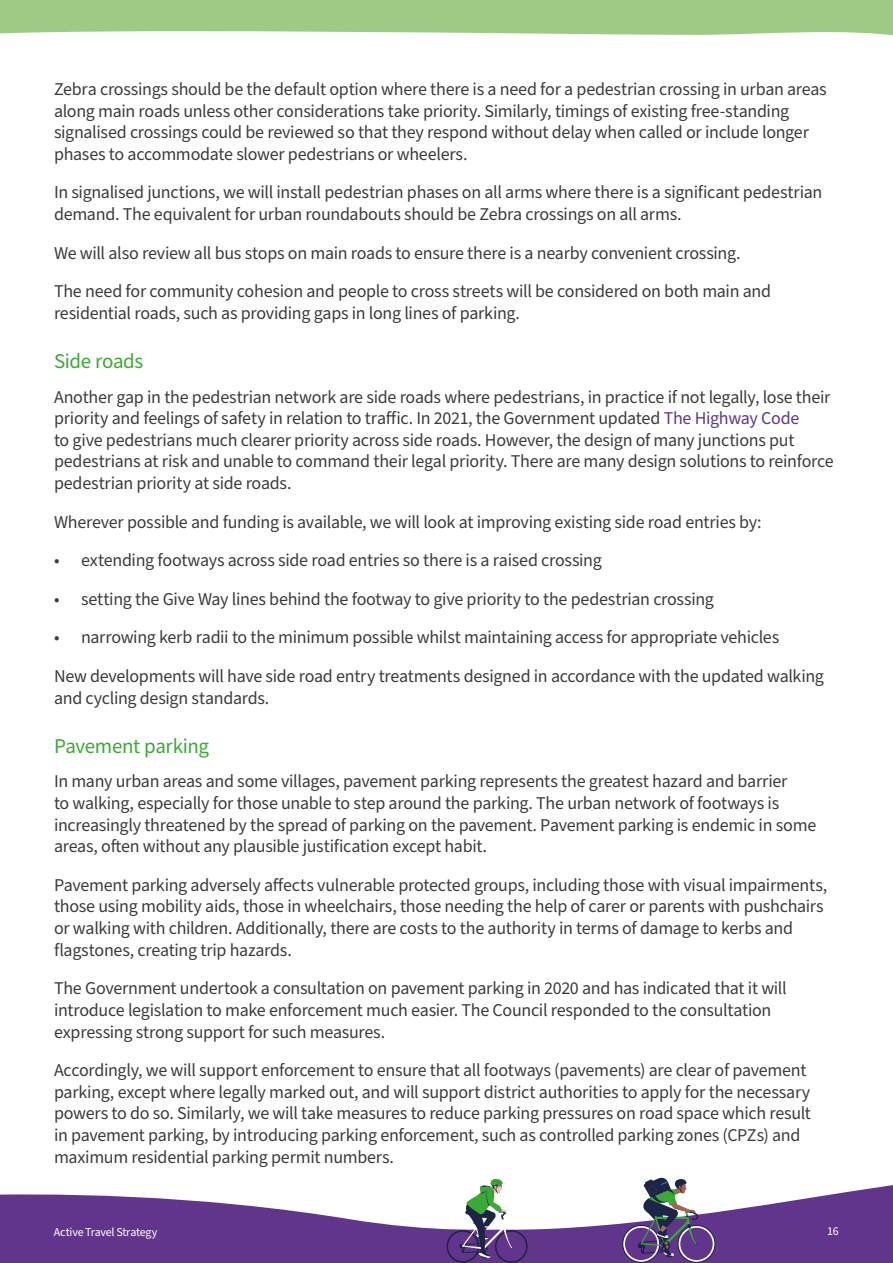
<style>
.page{position:relative;width:893px;height:1263px;background:#fff}
.page>*{position:absolute;margin:0;border:0;box-sizing:border-box;transform-origin:0 0}
.H2{font:21px "Source Sans Variable";letter-spacing:-.02em;color:#3aaa35}
.body_text{font:18px/21.6px "Source Sans Pro";letter-spacing:-.015em;color:#3c3c3b}
.t1{font:12px "Source Sans Pro";letter-spacing:-.015em;color:#fff}
.s1{color:#62358c}
</style>
<div class="page">
<svg style="left:0;top:4px;width:893px;height:32px;background:#a7d090"></svg>
<svg style="left:0;top:1177px;width:893px;height:86px;fill:#62358c"></svg>
<svg style="left:446px;top:1179px;width:82px;height:84px"></svg>
<svg style="left:622px;top:1178px;width:93px;height:85px"></svg>
<p class="body_text" style="left:54px;top:79px;width:774px">Zebra crossings should be the default option where there is a need for a pedestrian crossing in urban areas along main roads unless other considerations take priority. Similarly, timings of existing free-standing signalised crossings could be reviewed so that they respond without delay when called or include longer phases to accommodate slower pedestrians or wheelers.</p>
<p class="body_text" style="left:54px;top:182px;width:770px">In signalised junctions, we will install pedestrian phases on all arms where there is a significant pedestrian demand. The equivalent for urban roundabouts should be Zebra crossings on all arms.</p>
<p class="body_text" style="left:54px;top:242px;width:688px">We will also review all bus stops on main roads to ensure there is a nearby convenient crossing.</p>
<p class="body_text" style="left:54px;top:281px;width:719px">The need for community cohesion and people to cross streets will be considered on both main and residential roads, such as providing gaps in long lines of parking.</p>
<h3 class="H2" style="left:54px;top:349px;width:91px">Side roads</h3>
<p class="body_text" style="left:54px;top:386px;width:781px">Another gap in the pedestrian network are side roads where pedestrians, in practice if not legally, lose their priority and feelings of safety in relation to traffic. In 2021, the Government updated <span class="s1">The Highway Code<br></span>to give pedestrians much clearer priority across side roads. However, the design of many junctions put pedestrians at risk and unable to command their legal priority. There are many design solutions to reinforce pedestrian priority at side roads.</p>
<p class="body_text" style="left:54px;top:511px;width:709px">Wherever possible and funding is available, we will look at improving existing side road entries by:</p>
<p class="body_text" style="left:54px;top:550px;width:549px">• extending footways across side road entries so there is a raised crossing</p>
<p class="body_text" style="left:54px;top:589px;width:661px">• setting the Give Way lines behind the footway to give priority to the pedestrian crossing</p>
<p class="body_text" style="left:54px;top:627px;width:727px">• narrowing kerb radii to the minimum possible whilst maintaining access for appropriate vehicles</p>
<p class="body_text" style="left:54px;top:666px;width:771px">New developments will have side road entry treatments designed in accordance with the updated walking and cycling design standards.</p>
<h3 class="H2" style="left:54px;top:733px;width:157px">Pavement parking</h3>
<p class="body_text" style="left:54px;top:771px;width:764px">In many urban areas and some villages, pavement parking represents the greatest hazard and barrier<br>to walking, especially for those unable to step around the parking. The urban network of footways is increasingly threatened by the spread of parking on the pavement. Pavement parking is endemic in some areas, often without any plausible justification except habit.</p>
<p class="body_text" style="left:54px;top:875px;width:775px">Pavement parking adversely affects vulnerable protected groups, including those with visual impairments, those using mobility aids, those in wheelchairs, those needing the help of carer or parents with pushchairs or walking with children. Additionally, there are costs to the authority in terms of damage to kerbs and flagstones, creating trip hazards.</p>
<p class="body_text" style="left:54px;top:978px;width:734px">The Government undertook a consultation on pavement parking in 2020 and has indicated that it will introduce legislation to make enforcement much easier. The Council responded to the consultation expressing strong support for such measures.</p>
<p class="body_text" style="left:54px;top:1060px;width:759px">Accordingly, we will support enforcement to ensure that all footways (pavements) are clear of pavement parking, except where legally marked out, and will support district authorities to apply for the necessary powers to do so. Similarly, we will take measures to reduce parking pressures on road space which result in pavement parking, by introducing parking enforcement, such as controlled parking zones (CPZs) and maximum residential parking permit numbers.</p>
<p class="t1" style="left:54px;top:1224px;width:105px">Active Travel Strategy</p>
<p class="t1" style="left:827px;top:1223px;width:13px">16</p>
</div>
